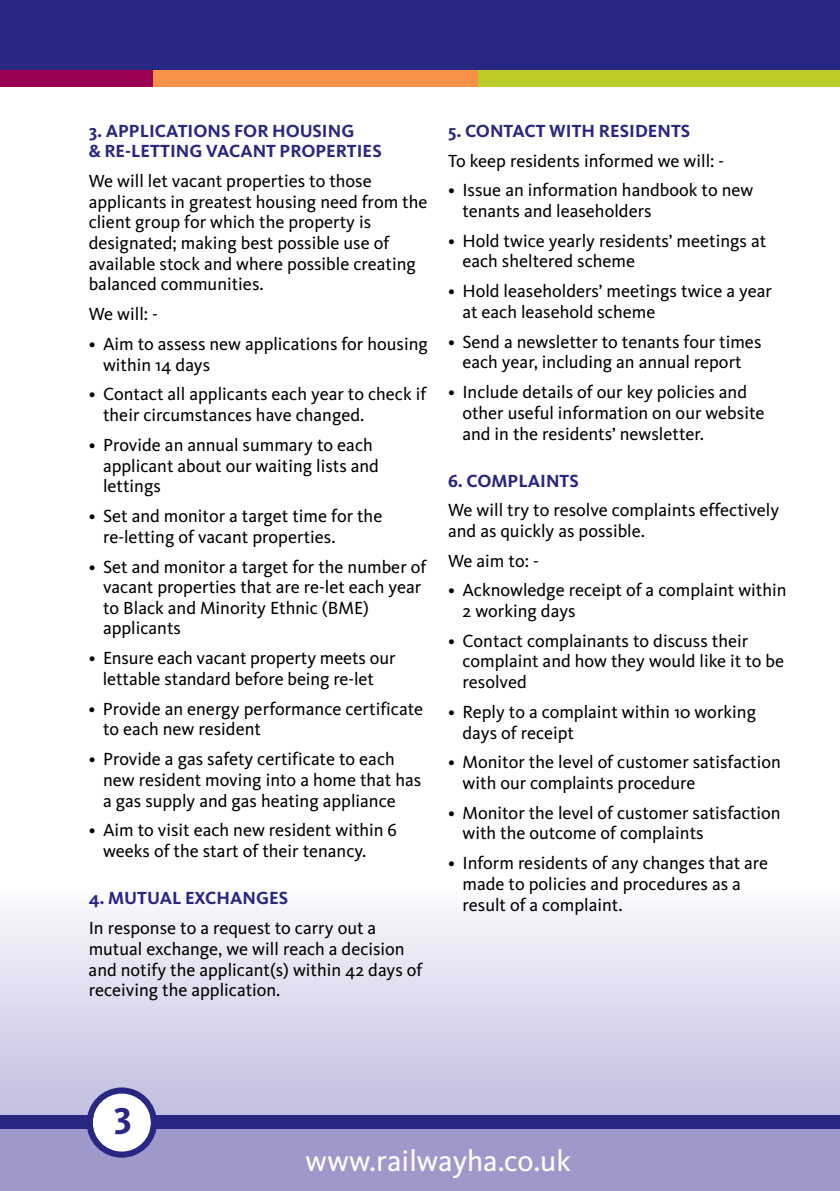
<style>
.page{position:relative;width:840px;height:1191px;background:#fff}
.page>*{position:absolute;margin:0;border:0;box-sizing:border-box;transform-origin:0 0}
.t1{font:700 38.4px "Kievit";color:#282781}
.t2{font:30.4px "Kievit";color:#fff}
.t3{font:18.2px/20.6px "Kievit";color:#000}
.t4{font:700 18.2px/20.6px "Kievit";color:#282781}
</style>
<div class="page">
<svg style="left:0;top:911px;width:839px;height:204px"></svg>
<div style="left:0;top:0;width:839px;height:70px;background:#282781"></div>
<div style="left:0;top:70px;width:165px;height:17px;background:#9c0052"></div>
<div style="left:153px;top:70px;width:336px;height:17px;background:#f79147"></div>
<div style="left:477px;top:70px;width:362px;height:17px;background:#bdcb2a"></div>
<div style="left:0;top:1129px;width:839px;height:62px;background:#9f99cb"></div>
<div style="left:0;top:1115px;width:839px;height:14px;background:#282781"></div>
<svg style="left:87px;top:1087px;width:70px;height:70px"></svg>
<p class="t4" style="left:89px;top:120px;width:294px">3. APPLICATIONS FOR HOUSING<br>&amp; RE-LETTING VACANT PROPERTIES</p>
<p class="t3" style="left:89px;top:171px;width:340px">We will let vacant properties to those applicants in greatest housing need from the client group for which the property is designated; making best possible use of available stock and where possible creating balanced communities.</p>
<p class="t3" style="left:89px;top:304px;width:71px">We will: -</p>
<p class="t3" style="left:103px;top:334px;width:326px;text-indent:-14px">• Aim to assess new applications for housing within 14 days</p>
<p class="t3" style="left:103px;top:384px;width:324px;text-indent:-14px">• Contact all applicants each year to check if their circumstances have changed.</p>
<p class="t3" style="left:103px;top:435px;width:277px;text-indent:-14px">• Provide an annual summary to each applicant about our waiting lists and lettings</p>
<p class="t3" style="left:103px;top:506px;width:281px;text-indent:-14px">• Set and monitor a target time for the re-letting of vacant properties.</p>
<p class="t3" style="left:103px;top:556px;width:324px;text-indent:-14px">• Set and monitor a target for the number of vacant properties that are re-let each year to Black and Minority Ethnic (BME) applicants</p>
<p class="t3" style="left:89px;top:648px;width:308px;text-align:center">• Ensure each vacant property meets our lettable standard before being re-let</p>
<p class="t3" style="left:103px;top:698px;width:321px;text-indent:-15px">• Provide an energy performance certificate to each new resident</p>
<p class="t3" style="left:103px;top:749px;width:319px;text-indent:-14px">• Provide a gas safety certificate to each new resident moving into a home that has a gas supply and gas heating appliance</p>
<p class="t3" style="left:103px;top:820px;width:295px;text-indent:-14px">• Aim to visit each new resident within 6 weeks of the start of their tenancy.</p>
<p class="t4" style="left:89px;top:888px;width:201px">4. MUTUAL EXCHANGES</p>
<p class="t3" style="left:89px;top:918px;width:335px">In response to a request to carry out a mutual exchange, we will reach a decision and notify the applicant(s) within 42 days of receiving the application.</p>
<p class="t4" style="left:448px;top:120px;width:243px">5. CONTACT WITH RESIDENTS</p>
<p class="t3" style="left:448px;top:150px;width:277px">To keep residents informed we will: -</p>
<p class="t3" style="left:462px;top:180px;width:292px;text-indent:-14px">• Issue an information handbook to new tenants and leaseholders</p>
<p class="t3" style="left:462px;top:231px;width:305px;text-indent:-14px">• Hold twice yearly residents’ meetings at each sheltered scheme</p>
<p class="t3" style="left:462px;top:281px;width:311px;text-indent:-14px">• Hold leaseholders’ meetings twice a year at each leasehold scheme</p>
<p class="t3" style="left:448px;top:331px;width:315px;text-align:center">• Send a newsletter to tenants four times each year, including an annual report</p>
<p class="t3" style="left:462px;top:382px;width:303px;text-indent:-14px">• Include details of our key policies and other useful information on our website and in the residents’ newsletter.</p>
<p class="t4" style="left:448px;top:470px;width:132px">6. COMPLAINTS</p>
<p class="t3" style="left:448px;top:500px;width:332px">We will try to resolve complaints effectively and as quickly as possible.</p>
<p class="t3" style="left:448px;top:550px;width:92px">We aim to: -</p>
<p class="t3" style="left:462px;top:580px;width:325px;text-indent:-14px">• Acknowledge receipt of a complaint within<br>2 working days</p>
<p class="t3" style="left:462px;top:630px;width:323px;text-indent:-14px">• Contact complainants to discuss their complaint and how they would like it to be resolved</p>
<p class="t3" style="left:462px;top:701px;width:295px;text-indent:-14px">• Reply to a complaint within 10 working days of receipt</p>
<p class="t3" style="left:462px;top:752px;width:319px;text-indent:-14px">• Monitor the level of customer satisfaction with our complaints procedure</p>
<p class="t3" style="left:462px;top:802px;width:319px;text-indent:-14px">• Monitor the level of customer satisfaction with the outcome of complaints</p>
<p class="t3" style="left:462px;top:853px;width:307px;text-indent:-14px">• Inform residents of any changes that are made to policies and procedures as a result of a complaint.</p>
<h1 class="t1" style="left:114px;top:1091px;width:19px">3</h1>
<h2 class="t2" style="left:305px;top:1143px;width:267px">www.railwayha.co.uk</h2>
</div>
